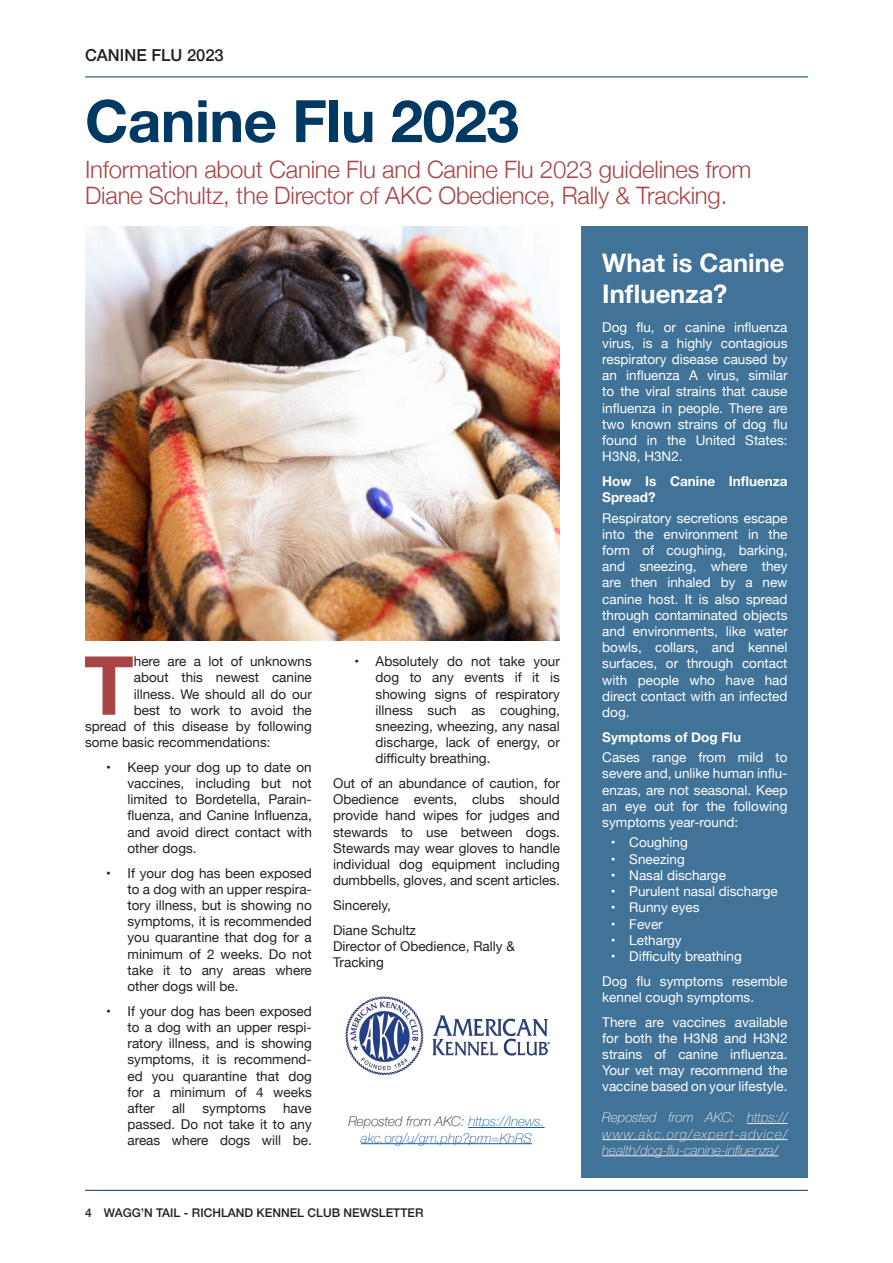
<style>
.page{position:relative;width:893px;height:1263px;background:#fff}
.page>*{position:absolute;margin:0;border:0;box-sizing:border-box;transform-origin:0 0}
.Drop_Cap{font:700 81.6px "Helvetica Neue";color:#a94546}
.Headline{font:700 58.5px "Helvetica Neue";letter-spacing:-.01em;color:#003963}
.Sidebar{font:700 25.5px/30.6px "Helvetica Neue";color:#fff}
.Intro{font:300 24px/25.8px "Helvetica Neue";letter-spacing:-.01em;color:#a94546}
.Folio_-_Section_Title{font:500 16.5px "Helvetica Neue";color:#231f20}
.Copy{font:13.5px/16.2px "Helvetica Neue";color:#231f20;text-align:justify}
.Copy-2{font:13.5px/16.2px "Helvetica Neue";color:#fff;text-align:justify}
.Drop_Cap-2{font:13.5px "Helvetica Neue";color:#231f20}
.Copy-3{font:italic 100 13.5px/16.2px "Helvetica Neue";color:#efedea;text-align:justify}
.Copy-4{font:italic 100 13.5px/16.2px "Helvetica Neue";color:#175d9e;text-align:center}
.Copy-5{font:700 13.5px/16.2px "Helvetica Neue";color:#fff}
.Folio_-_Page_Number{font:500 12px "Helvetica Neue";color:#231f20}
.s1{color:#231f20}
.s2{color:#fff}
</style>
<div class="page">
<hr style="left:85px;top:1190px;width:723px;height:1px;background:#003963">
<hr style="left:85px;top:77px;width:723px;height:1px;background:#003963">
<img style="left:85px;top:227px;width:475px;height:413px">
<hr style="left:468px;top:1127px;width:77px;height:1px;background:#175d9e">
<hr style="left:361px;top:1143px;width:171px;height:1px;background:#175d9e">
<div style="left:582px;top:227px;width:226px;height:951px;background:#417298"></div>
<hr style="left:747px;top:1123px;width:40px;height:1px;background:#efedea">
<hr style="left:602px;top:1139px;width:185px;height:1px;background:#efedea">
<hr style="left:602px;top:1155px;width:176px;height:1px;background:#efedea">
<img style="left:345px;top:996px;width:205px;height:79px">
<p class="Folio_-_Section_Title" style="left:85px;top:42px;width:140px">CANINE FLU 2023</p>
<p class="Headline" style="left:85px;top:75px;width:435px">Canine Flu 2023</p>
<p class="Intro" style="left:85px;top:155px;width:668px">Information about Canine Flu and Canine Flu 2023 guidelines from<br>Diane Schultz, the Director of AKC Obedience, Rally &amp; Tracking.</p>
<p class="Drop_Cap" style="left:84px;top:622px;width:51px">T</p>
<p class="Drop_Cap-2" style="left:134px;top:652px;width:180px">here are a lot of unknowns</p>
<p class="Drop_Cap-2" style="left:134px;top:668px;width:179px">about this newest canine</p>
<p class="Drop_Cap-2" style="left:134px;top:684px;width:179px">illness. We should all do our</p>
<p class="Drop_Cap-2" style="left:134px;top:700px;width:180px">best to work to avoid the</p>
<p class="Drop_Cap-2" style="left:85px;top:716px;width:228px">spread of this disease by following</p>
<p class="Drop_Cap-2" style="left:85px;top:733px;width:187px">some basic recommendations:</p>
<p class="Copy" style="left:128px;top:760px;width:186px;text-indent:-21px">• Keep your dog up to date on vaccines, including but not limited to Bordetella, Parain&shy;fluenza, and Canine Influenza, and avoid direct contact with other dogs.</p>
<p class="Copy" style="left:128px;top:865px;width:186px;text-indent:-21px">• If your dog has been exposed to a dog with an upper respira&shy;tory illness, but is showing no symptoms, it is recommended you quarantine that dog for a minimum of 2 weeks. Do not take it to any areas where other dogs will be.</p>
<p class="Copy" style="left:128px;top:1003px;width:186px;text-indent:-21px">• If your dog has been exposed to a dog with an upper respi&shy;ratory illness, and is showing symptoms, it is recommend&shy;ed you quarantine that dog for a minimum of 4 weeks after</p>
<p class="Copy" style="left:128px;top:1101px;width:186px;text-indent:155px">have passed. Do not take it to any areas where dogs will be.</p>
<p class="Copy" style="left:172px;top:1101px;width:15px">all</p>
<p class="Copy" style="left:203px;top:1101px;width:65px">symptoms</p>
<p class="Copy" style="left:376px;top:654px;width:186px;text-indent:-21px">• Absolutely do not take your dog to any events if it is showing signs of respiratory illness such as coughing, sneezing, wheezing, any nasal discharge, lack of energy, or difficulty breathing.</p>
<p class="Copy" style="left:333px;top:776px;width:228px">Out of an abundance of caution, for Obedience events, clubs should provide hand wipes for judges and stewards to use between dogs.<br>Stewards may wear gloves to handle individual dog equipment including dumbbells, gloves, and scent articles.</p>
<p class="Copy" style="left:333px;top:898px;width:59px">Sincerely,</p>
<p class="Copy" style="left:333px;top:922px;width:84px">Diane Schultz</p>
<p class="Copy" style="left:333px;top:939px;width:183px">Director of Obedience, Rally &amp;<br>Tracking</p>
<p class="Copy-4" style="left:348px;top:1113px;width:198px"><span class="s1">Reposted from AKC:</span> https://lnews. akc.org/u/gm.php?prm=KhRS</p>
<p class="Folio_-_Page_Number" style="left:85px;top:1202px;width:340px">4 WAGG’N TAIL - RICHLAND KENNEL CLUB NEWSLETTER</p>
<p class="Sidebar" style="left:602px;top:248px;width:184px">What is Canine<br>Influenza?</p>
<p class="Copy-2" style="left:602px;top:319px;width:187px">Dog flu, or canine influenza virus, is a highly contagious respiratory disease caused by an influenza A virus, similar to the viral strains that cause influenza in people. There are two known strains of dog flu found in the United States:<br>H3N8, H3N2.</p>
<p class="Copy-5" style="left:602px;top:473px;width:187px">How Is Canine Influenza<br>Spread?</p>
<p class="Copy-2" style="left:602px;top:510px;width:187px">Respiratory secretions escape into the environment in the form of coughing, barking, and sneezing, where they are then inhaled by a new canine host. It is also spread through contaminated objects and environments, like water bowls, collars, and kennel surfaces, or through contact with people who have had direct contact with an infected dog.</p>
<p class="Copy-5" style="left:602px;top:729px;width:140px">Symptoms of Dog Flu</p>
<p class="Copy-2" style="left:602px;top:750px;width:187px">Cases range from mild to severe and, unlike human influ&shy;enzas, are not seasonal. Keep an eye out for the following symptoms year-round:</p>
<p class="Copy-2" style="left:611px;top:835px;width:79px">• Coughing</p>
<p class="Copy-2" style="left:611px;top:851px;width:75px">• Sneezing</p>
<p class="Copy-2" style="left:611px;top:868px;width:117px">• Nasal discharge</p>
<p class="Copy-2" style="left:611px;top:884px;width:168px">• Purulent nasal discharge</p>
<p class="Copy-2" style="left:611px;top:900px;width:90px">• Runny eyes</p>
<p class="Copy-2" style="left:611px;top:916px;width:53px">• Fever</p>
<p class="Copy-2" style="left:611px;top:932px;width:72px">• Lethargy</p>
<p class="Copy-2" style="left:611px;top:949px;width:133px">• Difficulty breathing</p>
<p class="Copy-2" style="left:602px;top:973px;width:187px">Dog flu symptoms resemble kennel cough symptoms.</p>
<p class="Copy-2" style="left:602px;top:1014px;width:187px">There are vaccines available for both the H3N8 and H3N2 strains of canine influenza.<br>Your vet may recommend the vaccine based on your lifestyle.</p>
<p class="Copy-3" style="left:602px;top:1109px;width:187px"><span class="s2">Reposted from AKC:</span> https:// www.akc.org/expert-advice/ health/dog-flu-canine-influenza/</p>
</div>
